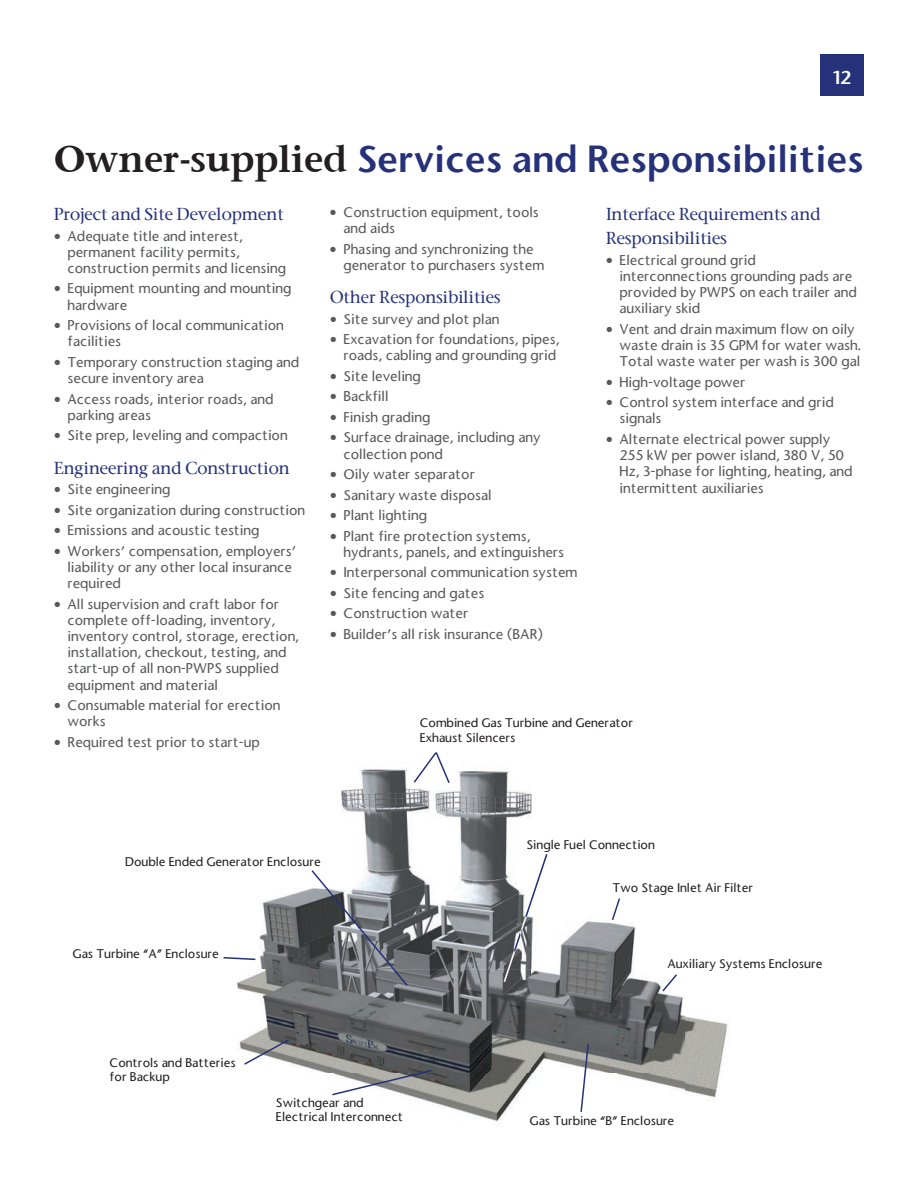
<style>
.page{position:relative;width:918px;height:1188px;background:#fff}
.page>*{position:absolute;margin:0;border:0;box-sizing:border-box;transform-origin:0 0}
.t1{font:36px "Stone Sans Semi Boold";letter-spacing:-.005em;color:#253179}
.t2{font:18px "Stone Sans Semi Boold";color:#fff}
.t3{font:500 16.5px/24.2px "Stone Serif";color:#253179}
.t4{font:500 13.5px/16.2px "Stone Sans";color:#57585a}
.t5{font:500 12px/14.4px "Stone Sans";color:#231f20}
.s1{font-family:"Stone Serif Semi Boold";color:#231f20}
</style>
<div class="page">
<img style="left:236px;top:768px;width:492px;height:354px">
<img style="left:504px;top:854px;width:43px;height:128px">
<div style="left:820px;top:54px;width:44px;height:42px;background:#253179"></div>
<svg style="left:414px;top:752px;width:36px;height:31px"></svg>
<svg style="left:612px;top:898px;width:8px;height:22px"></svg>
<svg style="left:662px;top:974px;width:15px;height:17px"></svg>
<svg style="left:580px;top:1044px;width:9px;height:68px"></svg>
<svg style="left:332px;top:1070px;width:100px;height:25px"></svg>
<svg style="left:244px;top:1039px;width:45px;height:26px"></svg>
<svg style="left:224px;top:957px;width:31px;height:3px"></svg>
<svg style="left:312px;top:870px;width:96px;height:116px;background:#7d8084"></svg>
<h2 class="t2" style="left:833px;top:66px;width:20px">12</h2>
<h1 class="t1" style="left:54px;top:136px;width:811px"><span class="s1">Owner-supplied</span> Services and Responsibilities</h1>
<p class="t3" style="left:54px;top:202px;width:231px">Project and Site Development</p>
<p class="t4" style="left:68px;top:228px;width:220px;text-indent:-14px">• Adequate title and interest, permanent facility permits, construction permits and licensing</p>
<p class="t4" style="left:68px;top:281px;width:225px;text-indent:-14px">• Equipment mounting and mounting hardware</p>
<p class="t4" style="left:68px;top:317px;width:218px;text-indent:-14px">• Provisions of local communication facilities</p>
<p class="t4" style="left:68px;top:354px;width:233px;text-indent:-14px">• Temporary construction staging and secure inventory area</p>
<p class="t4" style="left:68px;top:391px;width:207px;text-indent:-14px">• Access roads, interior roads, and parking areas</p>
<p class="t4" style="left:54px;top:427px;width:235px">• Site prep, leveling and compaction</p>
<p class="t3" style="left:54px;top:455px;width:237px">Engineering and Construction</p>
<p class="t4" style="left:54px;top:481px;width:118px">• Site engineering</p>
<p class="t4" style="left:54px;top:502px;width:253px">• Site organization during construction</p>
<p class="t4" style="left:54px;top:522px;width:207px">• Emissions and acoustic testing</p>
<p class="t4" style="left:68px;top:543px;width:230px;text-indent:-14px">• Workers’ compensation, employers’ liability or any other local insurance required</p>
<p class="t4" style="left:68px;top:596px;width:233px;text-indent:-14px">• All supervision and craft labor for complete off-loading, inventory, inventory control, storage, erection, installation, checkout, testing, and start-up of all non-PWPS supplied equipment and material</p>
<p class="t4" style="left:68px;top:697px;width:215px;text-indent:-14px">• Consumable material for erection works</p>
<p class="t4" style="left:54px;top:734px;width:207px">• Required test prior to start-up</p>
<p class="t4" style="left:343px;top:204px;width:197px;text-indent:-14px">• Construction equipment, tools and aids</p>
<p class="t4" style="left:343px;top:241px;width:202px;text-indent:-14px">• Phasing and synchronizing the generator to purchasers system</p>
<p class="t3" style="left:330px;top:285px;width:172px">Other Responsibilities</p>
<p class="t4" style="left:330px;top:311px;width:171px">• Site survey and plot plan</p>
<p class="t4" style="left:330px;top:331px;width:231px;text-align:right">• Excavation for foundations, pipes, roads, cabling and grounding grid</p>
<p class="t4" style="left:330px;top:368px;width:92px">• Site leveling</p>
<p class="t4" style="left:330px;top:388px;width:60px">• Backfill</p>
<p class="t4" style="left:330px;top:409px;width:102px">• Finish grading</p>
<p class="t4" style="left:344px;top:430px;width:199px;text-indent:-14px">• Surface drainage, including any collection pond</p>
<p class="t4" style="left:330px;top:466px;width:146px">• Oily water separator</p>
<p class="t4" style="left:330px;top:487px;width:163px">• Sanitary waste disposal</p>
<p class="t4" style="left:330px;top:507px;width:99px">• Plant lighting</p>
<p class="t4" style="left:344px;top:528px;width:222px;text-indent:-14px">• Plant fire protection systems, hydrants, panels, and extinguishers</p>
<p class="t4" style="left:330px;top:565px;width:249px">• Interpersonal communication system</p>
<p class="t4" style="left:330px;top:585px;width:156px">• Site fencing and gates</p>
<p class="t4" style="left:330px;top:606px;width:140px">• Construction water</p>
<p class="t4" style="left:330px;top:626px;width:215px">• Builder’s all risk insurance (BAR)</p>
<p class="t3" style="left:606px;top:202px;width:216px">Interface Requirements and<br>Responsibilities</p>
<p class="t4" style="left:620px;top:252px;width:239px;text-indent:-14px">• Electrical ground grid interconnections grounding pads are provided by PWPS on each trailer and auxiliary skid</p>
<p class="t4" style="left:620px;top:321px;width:243px;text-indent:-14px">• Vent and drain maximum flow on oily waste drain is 35 GPM for water wash.<br>Total waste water per wash is 300 gal</p>
<p class="t4" style="left:606px;top:374px;width:141px">• High-voltage power</p>
<p class="t4" style="left:620px;top:394px;width:216px;text-indent:-14px">• Control system interface and grid signals</p>
<p class="t4" style="left:620px;top:431px;width:235px;text-indent:-14px">• Alternate electrical power supply 255 kW per power island, 380 V, 50<br>Hz, 3-phase for lighting, heating, and intermittent auxiliaries</p>
<p class="t5" style="left:420px;top:716px;width:215px">Combined Gas Turbine and Generator<br>Exhaust Silencers</p>
<p class="t5" style="left:125px;top:855px;width:197px">Double Ended Generator Enclosure</p>
<p class="t5" style="left:73px;top:946px;width:148px">Gas Turbine “A” Enclosure</p>
<p class="t5" style="left:110px;top:1056px;width:128px">Controls and Batteries for Backup</p>
<p class="t5" style="left:276px;top:1095px;width:129px">Switchgear and<br>Electrical Interconnect</p>
<p class="t5" style="left:527px;top:837px;width:130px">Single Fuel Connection</p>
<p class="t5" style="left:613px;top:881px;width:142px">Two Stage Inlet Air Filter</p>
<p class="t5" style="left:667px;top:957px;width:157px">Auxiliary Systems Enclosure</p>
<p class="t5" style="left:530px;top:1114px;width:146px">Gas Turbine “B” Enclosure</p>
</div>
